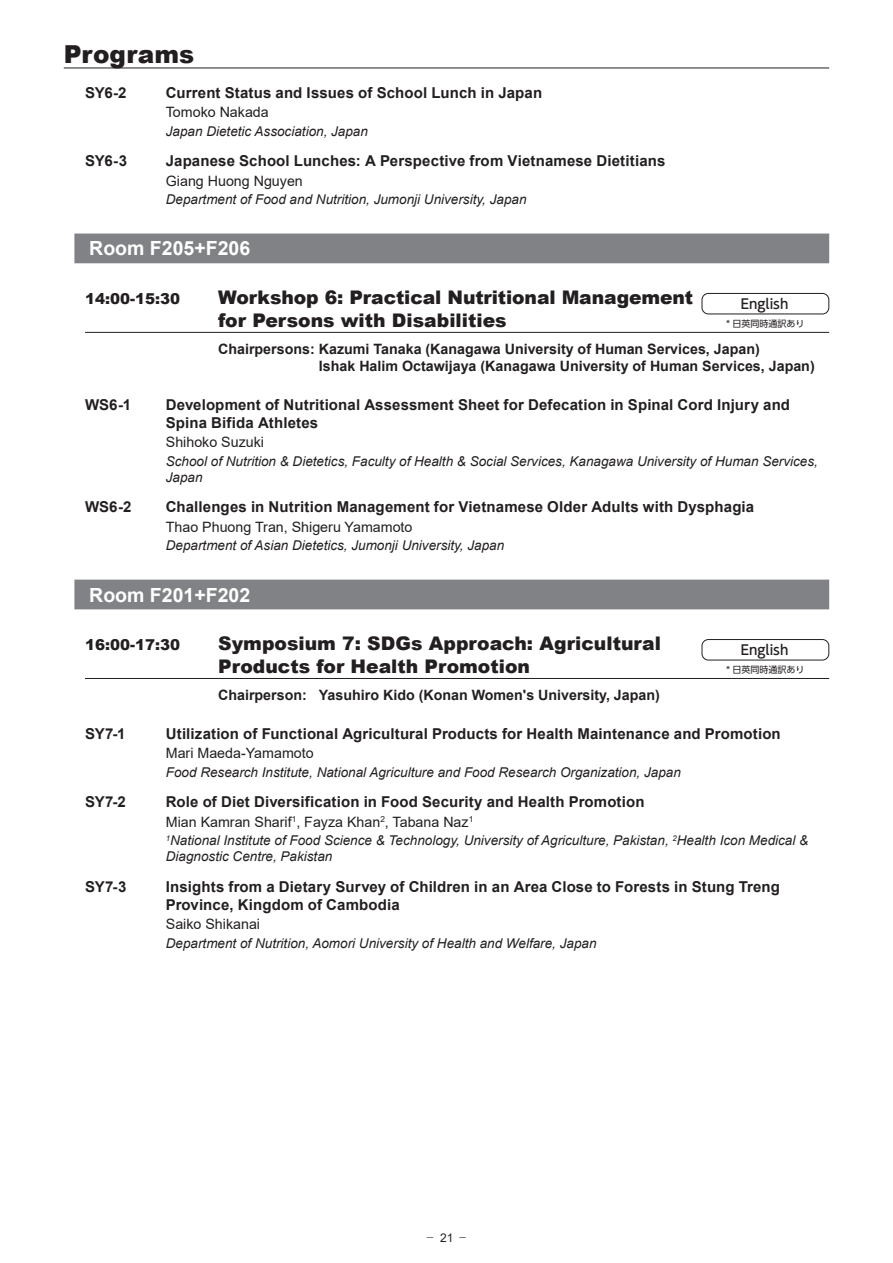
<style>
.page{position:relative;width:893px;height:1263px;background:#fff}
.page>*{position:absolute;margin:0;border:0;box-sizing:border-box;transform-origin:0 0}
.t1{font:900 24.75px "Arial";color:#231f20}
.t2{font:700 19.5px "Arial";color:#fff}
.t3{font:900 18.75px/22.5px "Arial";color:#231f20}
.t4{font:700 15px/18px "Arial";letter-spacing:.01em;color:#231f20}
.t5{font:900 15px "Arial";color:#231f20}
.t6{font:700 14.25px/17.1px "Arial";color:#231f20}
.t7{font:14.25px "Arial";color:#231f20}
.t8{font:italic 13.5px/16.2px "Arial";color:#231f20}
.t9{font:500 13.5px "UD Shin Go Pro";color:#231f20}
.t10{font:300 12px "Ryumin Pro";color:#231f20}
.t11{font:9px "UD Shin Go Pro";color:#231f20}
.s1{font-family:"Arial";font-weight:400}
</style>
<div class="page">
<hr style="left:64px;top:68px;width:765px;height:1px;background:#231f20">
<div style="left:74px;top:234px;width:755px;height:29px;background:#808285"></div>
<hr style="left:85px;top:332px;width:744px;height:1px;background:#231f20">
<div style="left:74px;top:580px;width:755px;height:29px;background:#808285"></div>
<hr style="left:85px;top:678px;width:744px;height:1px;background:#231f20">
<div style="left:702px;top:293px;width:127px;height:21px;border:1px solid #231f20;border-radius:6px"></div>
<div style="left:702px;top:639px;width:127px;height:21px;border:1px solid #231f20;border-radius:6px"></div>
<h1 class="t1" style="left:64px;top:36px;width:132px">Programs</h1>
<p class="t4" style="left:85px;top:84px;width:43px">SY6-2</p>
<p class="t4" style="left:166px;top:84px;width:378px">Current Status and Issues of School Lunch in Japan</p>
<p class="t7" style="left:166px;top:103px;width:104px">Tomoko Nakada</p>
<p class="t8" style="left:166px;top:123px;width:204px">Japan Dietetic Association, Japan</p>
<p class="t4" style="left:85px;top:152px;width:44px">SY6-3</p>
<p class="t4" style="left:166px;top:152px;width:501px">Japanese School Lunches: A Perspective from Vietnamese Dietitians</p>
<p class="t7" style="left:166px;top:171px;width:139px">Giang Huong Nguyen</p>
<p class="t8" style="left:166px;top:192px;width:362px">Department of Food and Nutrition, Jumonji University, Japan</p>
<h2 class="t2" style="left:89px;top:235px;width:162px">Room F205+F206</h2>
<p class="t5" style="left:85px;top:288px;width:97px">14:00-15:30</p>
<p class="t3" style="left:218px;top:285px;width:476px">Workshop 6: Practical Nutritional Management for Persons with Disabilities</p>
<p class="t6" style="left:319px;top:340px;width:497px;text-indent:-101px">Chairpersons: Kazumi Tanaka (Kanagawa University of Human Services, Japan)<br>Ishak Halim Octawijaya (Kanagawa University of Human Services, Japan)</p>
<p class="t4" style="left:85px;top:396px;width:48px">WS6-1</p>
<p class="t4" style="left:166px;top:396px;width:626px">Development of Nutritional Assessment Sheet for Defecation in Spinal Cord Injury and<br>Spina Bifida Athletes</p>
<p class="t7" style="left:166px;top:432px;width:100px">Shihoko Suzuki</p>
<p class="t8" style="left:166px;top:453px;width:653px">School of Nutrition &amp; Dietetics, Faculty of Health &amp; Social Services, Kanagawa University of Human Services,<br>Japan</p>
<p class="t4" style="left:85px;top:498px;width:48px">WS6-2</p>
<p class="t4" style="left:166px;top:498px;width:590px">Challenges in Nutrition Management for Vietnamese Older Adults with Dysphagia</p>
<p class="t7" style="left:166px;top:517px;width:248px">Thao Phuong Tran, Shigeru Yamamoto</p>
<p class="t8" style="left:166px;top:538px;width:340px">Department of Asian Dietetics, Jumonji University, Japan</p>
<h2 class="t2" style="left:89px;top:581px;width:162px">Room F201+F202</h2>
<p class="t5" style="left:85px;top:634px;width:97px">16:00-17:30</p>
<p class="t3" style="left:218px;top:632px;width:444px">Symposium 7: SDGs Approach: Agricultural<br>Products for Health Promotion</p>
<p class="t6" style="left:218px;top:686px;width:443px">Chairperson: Yasuhiro Kido (Konan Women's University, Japan)</p>
<p class="t4" style="left:85px;top:725px;width:42px">SY7-1</p>
<p class="t4" style="left:166px;top:725px;width:616px">Utilization of Functional Agricultural Products for Health Maintenance and Promotion</p>
<p class="t7" style="left:166px;top:743px;width:149px">Mari Maeda-Yamamoto</p>
<p class="t8" style="left:166px;top:764px;width:516px">Food Research Institute, National Agriculture and Food Research Organization, Japan</p>
<p class="t4" style="left:85px;top:793px;width:42px">SY7-2</p>
<p class="t4" style="left:166px;top:793px;width:480px">Role of Diet Diversification in Food Security and Health Promotion</p>
<p class="t7" style="left:166px;top:812px;width:309px">Mian Kamran Sharif<sup>1</sup>, Fayza Khan<sup>2</sup>, Tabana Naz<sup>1</sup></p>
<p class="t8" style="left:166px;top:832px;width:644px"><sup>1</sup>National Institute of Food Science &amp; Technology, University of Agriculture, Pakistan, <sup>2</sup>Health Icon Medical &amp;<br>Diagnostic Centre, Pakistan</p>
<p class="t4" style="left:85px;top:877px;width:43px">SY7-3</p>
<p class="t4" style="left:166px;top:877px;width:616px">Insights from a Dietary Survey of Children in an Area Close to Forests in Stung Treng<br>Province, Kingdom of Cambodia</p>
<p class="t7" style="left:166px;top:914px;width:96px">Saiko Shikanai</p>
<p class="t8" style="left:166px;top:935px;width:432px">Department of Nutrition, Aomori University of Health and Welfare, Japan</p>
<p class="t9" style="left:741px;top:293px;width:49px">English</p>
<p class="t11" style="left:726px;top:317px;width:80px">* 日英同時通訳あり</p>
<p class="t9" style="left:741px;top:639px;width:49px">English</p>
<p class="t11" style="left:726px;top:663px;width:80px">* 日英同時通訳あり</p>
<p class="t10" style="left:424px;top:1228px;width:46px">－ <span class="s1">21</span> －</p>
</div>
